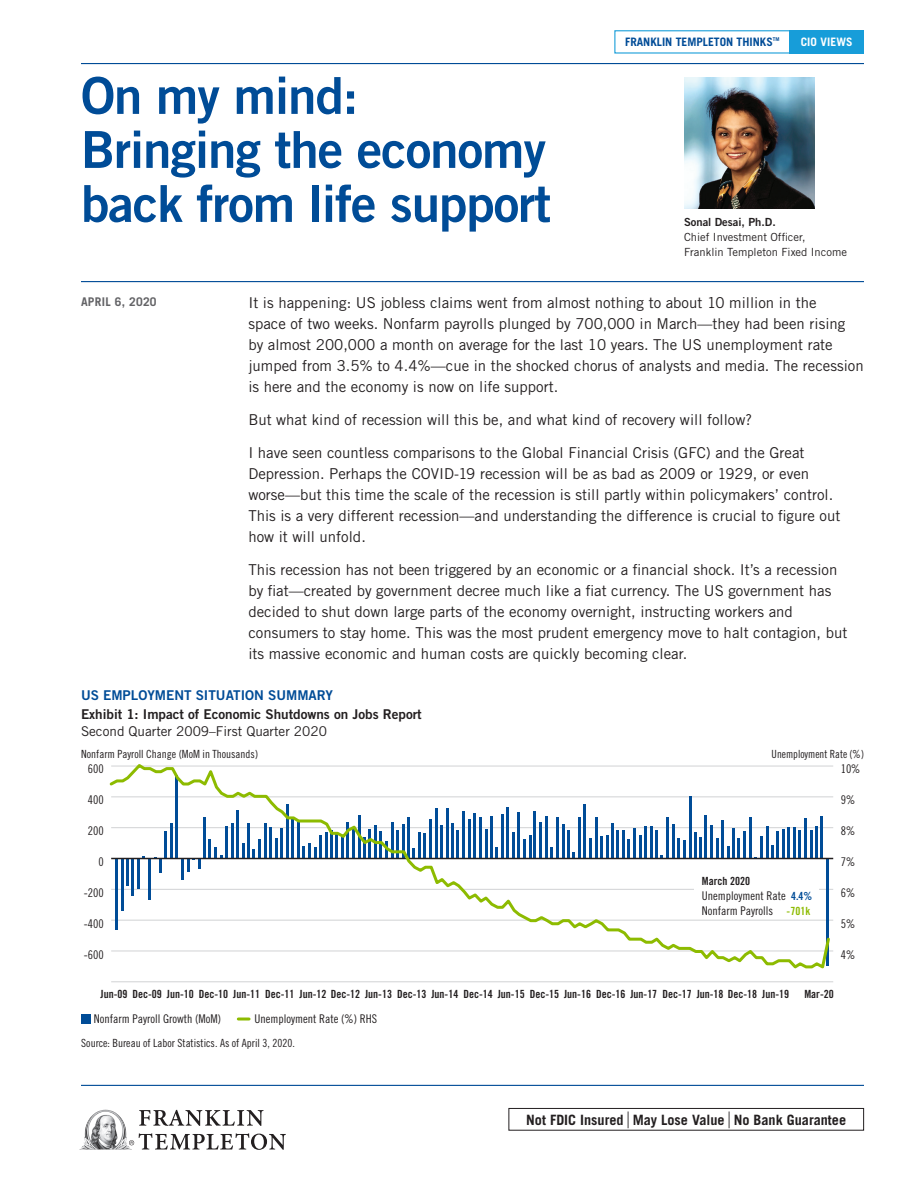
<style>
.page{position:relative;width:918px;height:1188px;background:#fff}
.page>*{position:absolute;margin:0;border:0;box-sizing:border-box;transform-origin:0 0}
.t1{font:51px/54px "Trade Gothic LT Std Bd 2";letter-spacing:-.02em;color:#004c97}
.t2{font:15px/21px "Trade Gothic LT Std";color:#231f20}
.t3{font:700 14.25px "Trade Gothic LT Std";color:#231f20}
.t4{font:13.5px "Trade Gothic LT Std Bd 2";color:#231f20}
.t5{font:13.5px "Trade Gothic LT Std";color:#231f20}
.t6{font:13.5px "Trade Gothic LT Std Bd 2";color:#004c97}
.t7{font:12px/15px "Trade Gothic LT Std Cn 18";color:#231f20}
.t8{font:700 12px "Trade Gothic LT Std";letter-spacing:.025em;color:#636366}
.t9{font:700 11.7px "Trade Gothic LT Std";color:#004c97}
.t10{font:700 11.7px "Trade Gothic LT Std";letter-spacing:.01em;color:#fff}
.t11{font:11.25px "Trade Gothic LT Std Bd Cn 20";color:#231f20}
.t12{font:11.25px "Trade Gothic LT Std Cn 18";color:#231f20}
.t13{font:11.25px/15px "Trade Gothic LT Std";color:#231f20}
.t14{font:11.25px "Trade Gothic LT Std Cn 18";color:#231f20;scale:.96 1}
.t15{font:11.25px "Trade Gothic LT Std Bd 2";color:#231f20}
.t16{font:700 5.25px "Trade Gothic LT Std";color:#004c97}
.s1{font-family:"Trade Gothic LT Std Bd Cn 20";font-size:11.25px;color:#004c97}
.s2{font-family:"Trade Gothic LT Std Bd Cn 20";font-size:11.25px;color:#8dbb00}
.s3{font-size:22.5px}
</style>
<div class="page">
<img style="left:684px;top:77px;width:130px;height:132px">
<hr style="left:81px;top:281px;width:783px;height:1px;background:#004c97">
<hr style="left:81px;top:1085px;width:783px;height:1px;background:#004c97">
<hr style="left:81px;top:63px;width:783px;height:1px;background:#004c97">
<div style="left:614px;top:30px;width:178px;height:24px;border:1px solid #179dd9"></div>
<div style="left:790px;top:30px;width:74px;height:24px;background:#179dd9"></div>
<div style="left:508px;top:1108px;width:356px;height:23px;border:1px solid #231f20"></div>
<hr style="left:111px;top:766px;width:722px;height:1px;background:#d1d2d4">
<hr style="left:111px;top:796px;width:722px;height:1px;background:#d1d2d4">
<hr style="left:111px;top:827px;width:722px;height:1px;background:#d1d2d4">
<hr style="left:111px;top:889px;width:722px;height:1px;background:#d1d2d4">
<hr style="left:111px;top:920px;width:722px;height:1px;background:#d1d2d4">
<hr style="left:111px;top:951px;width:722px;height:1px;background:#d1d2d4">
<hr style="left:111px;top:981px;width:722px;height:1px;background:#d1d2d4">
<hr style="left:111px;top:858px;width:722px;height:1px;background:#231f20">
<svg style="left:109px;top:764px;width:723px;height:205px"></svg>
<svg style="left:238px;top:1018px;width:11px;height:3px"></svg>
<div style="left:81px;top:1014px;width:10px;height:10px;background:#004c97"></div>
<div style="left:695px;top:872px;width:124px;height:45px;background:#fff"></div>
<svg style="left:139px;top:1110px;width:125px;height:16px"></svg>
<svg style="left:129px;top:1133px;width:157px;height:17px"></svg>
<img style="left:81px;top:1110px;width:51px;height:39px">
<h1 class="t1" style="left:81px;top:68px;width:472px">On my mind:<br>Bringing the economy back from life support</h1>
<p class="t16" style="left:773px;top:36px;width:8px">TM</p>
<p class="t9" style="left:625px;top:35px;width:149px">FRANKLIN TEMPLETON THINKS</p>
<p class="t10" style="left:801px;top:35px;width:54px">CIO VIEWS</p>
<p class="t15" style="left:684px;top:215px;width:93px">Sonal Desai, Ph.D.</p>
<p class="t13" style="left:684px;top:229px;width:165px">Chief Investment Officer,<br>Franklin Templeton Fixed Income</p>
<p class="t8" style="left:81px;top:294px;width:77px">APRIL 6, 2020</p>
<p class="t2" style="left:248px;top:292px;width:617px">It is happening: US jobless claims went from almost nothing to about 10 million in the<br>space of two weeks. Nonfarm payrolls plunged by 700,000 in March—they had been rising by almost 200,000 a month on average for the last 10 years. The US unemployment rate jumped from 3.5% to 4.4%—cue in the shocked chorus of analysts and media. The recession is here and the economy is now on life support.</p>
<p class="t2" style="left:248px;top:409px;width:505px">But what kind of recession will this be, and what kind of recovery will follow?</p>
<p class="t2" style="left:248px;top:442px;width:594px">I have seen countless comparisons to the Global Financial Crisis (GFC) and the Great Depression. Perhaps the COVID-19 recession will be as bad as 2009 or 1929, or even worse—but this time the scale of the recession is still partly within policymakers’ control.<br>This is a very different recession—and understanding the difference is crucial to figure out how it will unfold.</p>
<p class="t2" style="left:248px;top:559px;width:601px">This recession has not been triggered by an economic or a financial shock. It’s a recession by fiat—created by government decree much like a fiat currency. The US government has decided to shut down large parts of the economy overnight, instructing workers and consumers to stay home. This was the most prudent emergency move to halt contagion, but its massive economic and human costs are quickly becoming clear.</p>
<p class="t6" style="left:81px;top:687px;width:254px">US EMPLOYMENT SITUATION SUMMARY</p>
<p class="t4" style="left:81px;top:706px;width:342px">Exhibit 1: Impact of Economic Shutdowns on Jobs Report</p>
<p class="t5" style="left:81px;top:723px;width:247px">Second Quarter 2009–First Quarter 2020</p>
<p class="t12" style="left:81px;top:748px;width:178px">Nonfarm Payroll Change (MoM in Thousands)</p>
<p class="t14" style="left:772px;top:748px;width:98px">Unemployment Rate (%)</p>
<p class="t7" style="left:88px;top:761px;width:17px">600</p>
<p class="t7" style="left:88px;top:792px;width:17px">400</p>
<p class="t7" style="left:88px;top:823px;width:17px">200</p>
<p class="t7" style="left:98px;top:854px;width:7px">0</p>
<p class="t7" style="left:84px;top:885px;width:21px">-200</p>
<p class="t7" style="left:84px;top:917px;width:21px">-400</p>
<p class="t7" style="left:84px;top:948px;width:21px">-600</p>
<p class="t7" style="left:841px;top:761px;width:21px">10%</p>
<p class="t7" style="left:841px;top:792px;width:16px">9%</p>
<p class="t7" style="left:841px;top:823px;width:16px">8%</p>
<p class="t7" style="left:841px;top:854px;width:16px">7%</p>
<p class="t7" style="left:841px;top:885px;width:16px">6%</p>
<p class="t7" style="left:841px;top:917px;width:16px">5%</p>
<p class="t7" style="left:841px;top:948px;width:16px">4%</p>
<p class="t11" style="left:702px;top:874px;width:50px">March 2020</p>
<p class="t7" style="left:702px;top:888px;width:112px">Unemployment Rate <span class="s1">4.4%<br></span>Nonfarm Payrolls <span class="s2">-701k</span></p>
<p class="t11" style="left:101px;top:987px;width:690px">Jun-09 Dec-09 Jun-10 Dec-10 Jun-11 Dec-11 Jun-12 Dec-12 Jun-13 Dec-13 Jun-14 Dec-14 Jun-15 Dec-15 Jun-16 Dec-16 Jun-17 Dec-17 Jun-18 Dec-18 Jun-19</p>
<p class="t11" style="left:804px;top:987px;width:31px">Mar-20</p>
<p class="t7" style="left:94px;top:1011px;width:129px">Nonfarm Payroll Growth (MoM)</p>
<p class="t7" style="left:255px;top:1011px;width:124px">Unemployment Rate (%) RHS</p>
<p class="t12" style="left:81px;top:1037px;width:215px">Source: Bureau of Labor Statistics. As of April 3, 2020.</p>
<p class="t3" style="left:526px;top:1111px;width:321px">Not FDIC Insured <span class="s3">|</span> May Lose Value <span class="s3">|</span> No Bank Guarantee</p>
</div>
